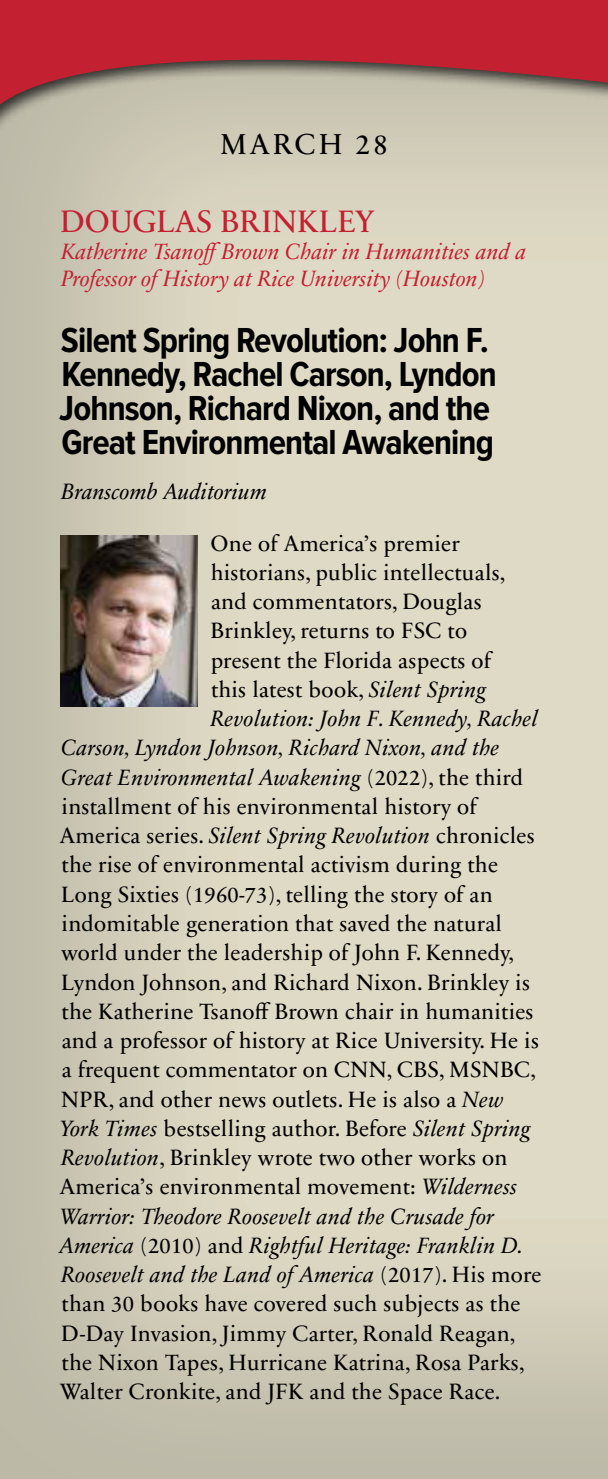
<style>
.page{position:relative;width:608px;height:1479px;background:#fff}
.page>*{position:absolute;margin:0;border:0;box-sizing:border-box;transform-origin:0 0}
.t1{font:700 36px/33.8px "Proxima Nova Cond";letter-spacing:-.025em;color:#000}
.t2{font:31.5px "Sabon Next LT Pro";color:#c32032}
.t3{font:29.25px "Sabon Next LT Pro";letter-spacing:.1em;color:#000}
.t4{font:22.5px "Sabon Next LT Pro";letter-spacing:.01em;color:#000}
.t5{font:italic 22.5px "Sabon Next LT Pro";letter-spacing:.01em;color:#000}
.t6{font:italic 22.5px/27px "Sabon Next LT Pro";color:#c32032}
.s1{font-style:italic}
.s2{font-style:normal}
</style>
<div class="page">
<img style="left:0;top:154px;width:608px;height:1324px">
<img style="left:61px;top:536px;width:136px;height:170px">
<div style="left:0;top:0;width:608px;height:154px;background:#000;opacity:.75"></div>
<svg style="left:0;top:0;width:608px;height:140px;background:#bd6b6b"></svg>
<h3 class="t3" style="left:220px;top:121px;width:169px">MARCH 28</h3>
<h2 class="t2" style="left:60px;top:197px;width:316px">DOUGLAS BRINKLEY</h2>
<p class="t6" style="left:61px;top:237px;width:466px">Katherine TsanoffBrown Chair in Humanities and a<br>Professor of History at Rice University (Houston)</p>
<h1 class="t1" style="left:59px;top:325px;width:439px">Silent Spring Revolution: John F.<br>Kennedy, Rachel Carson, Lyndon<br>Johnson, Richard Nixon, and the<br>Great Environmental Awakening</h1>
<p class="t5" style="left:61px;top:474px;width:207px">Branscomb Auditorium</p>
<p class="t4" style="left:211px;top:525px;width:250px">One of America’s premier</p>
<p class="t4" style="left:211px;top:555px;width:296px">historians, public intellectuals,</p>
<p class="t4" style="left:211px;top:584px;width:272px">and commentators, Douglas</p>
<p class="t4" style="left:210px;top:613px;width:258px">Brinkley, returns to FSC to</p>
<p class="t4" style="left:211px;top:642px;width:284px">present the Florida aspects of</p>
<p class="t4" style="left:211px;top:672px;width:276px">this latest book, <span class="s1">Silent Spring</span></p>
<p class="t5" style="left:211px;top:701px;width:328px">Revolution: John F. Kennedy, Rachel</p>
<p class="t5" style="left:62px;top:730px;width:439px">Carson, Lyndon Johnson, Richard Nixon, and the</p>
<p class="t5" style="left:62px;top:759px;width:463px">Great Environmental Awakening <span class="s2">(2022), the third</span></p>
<p class="t4" style="left:62px;top:789px;width:418px">installment of his environmental history of</p>
<p class="t4" style="left:60px;top:818px;width:476px">America series. <span class="s1">Silent Spring Revolution</span> chronicles</p>
<p class="t4" style="left:62px;top:847px;width:437px">the rise of environmental activism during the</p>
<p class="t4" style="left:61px;top:876px;width:433px">Long Sixties (1960-73), telling the story of an</p>
<p class="t4" style="left:62px;top:906px;width:442px">indomitable generation that saved the natural</p>
<p class="t4" style="left:61px;top:935px;width:454px">world under the leadership of John F. Kennedy,</p>
<p class="t4" style="left:61px;top:964px;width:470px">Lyndon Johnson, and Richard Nixon. Brinkley is</p>
<p class="t4" style="left:62px;top:993px;width:473px">the Katherine Tsanoff Brown chair in humanities</p>
<p class="t4" style="left:62px;top:1023px;width:478px">and a professor of history at Rice University. He is</p>
<p class="t4" style="left:62px;top:1052px;width:475px">a frequent commentator on CNN, CBS, MSNBC,</p>
<p class="t4" style="left:61px;top:1081px;width:444px">NPR, and other news outlets. He is also a <span class="s1">New</span></p>
<p class="t4" style="left:60px;top:1110px;width:472px"><span class="s1">York Times</span> bestselling author. Before <span class="s1">Silent Spring</span></p>
<p class="t4" style="left:61px;top:1140px;width:447px"><span class="s1">Revolution</span>, Brinkley wrote two other works on</p>
<p class="t4" style="left:60px;top:1169px;width:459px">America’s environmental movement: <span class="s1">Wilderness</span></p>
<p class="t5" style="left:60px;top:1198px;width:435px">Warrior: Theodore Roosevelt and the Crusade for</p>
<p class="t5" style="left:60px;top:1227px;width:465px">America <span class="s2">(2010) and</span> Rightful Heritage: Franklin D.</p>
<p class="t5" style="left:61px;top:1257px;width:481px">Roosevelt and the Land of America <span class="s2">(2017). His more</span></p>
<p class="t4" style="left:62px;top:1286px;width:460px">than 30 books have covered such subjects as the</p>
<p class="t4" style="left:61px;top:1315px;width:455px">D-Day Invasion, Jimmy Carter, Ronald Reagan,</p>
<p class="t4" style="left:62px;top:1344px;width:464px">the Nixon Tapes, Hurricane Katrina, Rosa Parks,</p>
<p class="t4" style="left:60px;top:1374px;width:442px">Walter Cronkite, and JFK and the Space Race.</p>
</div>
